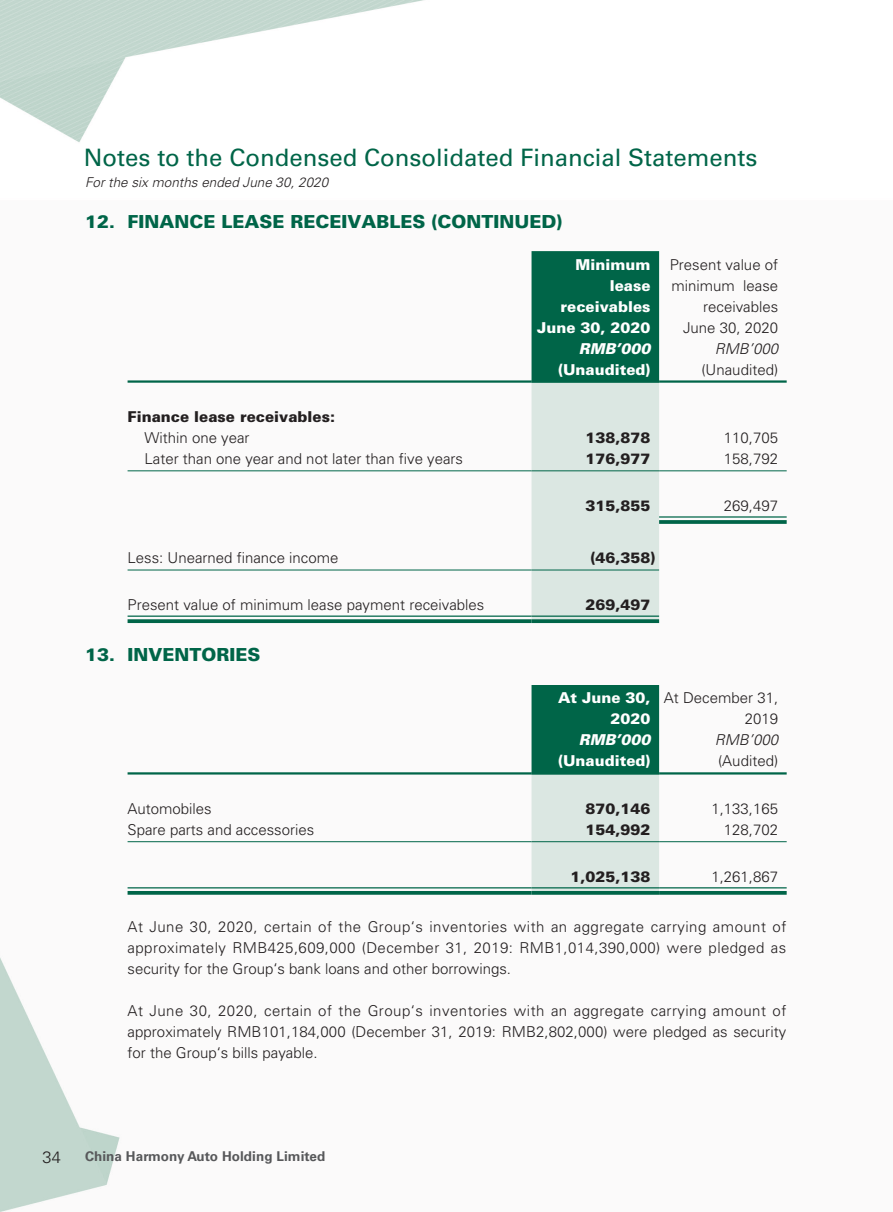
<style>
.page{position:relative;width:893px;height:1212px;background:#fff}
.page>*{position:absolute;margin:0;border:0;box-sizing:border-box;transform-origin:0 0}
.t1{font:24px "Univers LT Std";color:#006548}
._01_H1{font:900 18px "Univers LT Std";color:#006548}
.t2{font:300 16.5px "Univers LT Std";color:#231f20}
._00_txt{font:300 15px/21px "Univers LT Std";color:#231f20;text-align:justify}
._50_Table_txt{font:300 15px/21px "Univers LT Std";color:#231f20;text-align:right}
._50_Table_txt-2{font:900 15px "Univers LT Std";color:#231f20}
._50_Table_txt-3{font:900 15px/21px "Univers LT Std";color:#fff;text-align:right}
._50_Table_txt-4{font:italic 900 15px "Univers LT Std";color:#fff}
._50_Table_txt-5{font:italic 300 15px "Univers LT Std";color:#231f20}
.t3{font:italic 300 13.5px "Univers LT Std";color:#231f20}
.t4{font:700 13.5px "Univers LT Std";letter-spacing:.005em;color:#57585a}
</style>
<div class="page">
<img style="left:0;top:0;width:787px;height:1212px">
<svg style="left:531px;top:251px;width:128px;height:368px;background:#8cb8aa"></svg>
<hr style="left:128px;top:380px;width:403px;height:3px;background:#006548">
<hr style="left:531px;top:380px;width:128px;height:3px;background:#006548">
<hr style="left:659px;top:380px;width:128px;height:3px;background:#006548">
<hr style="left:128px;top:470px;width:403px;height:1px;background:#006548">
<hr style="left:531px;top:470px;width:128px;height:1px;background:#006548">
<hr style="left:659px;top:470px;width:128px;height:1px;background:#006548">
<hr style="left:659px;top:516px;width:128px;height:2px;background:#006548">
<svg style="left:659px;top:520px;width:128px;height:4px"></svg>
<hr style="left:128px;top:570px;width:403px;height:1px;background:#006548">
<hr style="left:531px;top:570px;width:128px;height:1px;background:#006548">
<hr style="left:128px;top:615px;width:403px;height:2px;background:#006548">
<svg style="left:128px;top:619px;width:403px;height:4px;background:#126f54"></svg>
<hr style="left:531px;top:615px;width:128px;height:2px;background:#006548">
<svg style="left:531px;top:619px;width:128px;height:4px"></svg>
<svg style="left:531px;top:685px;width:128px;height:206px;background:#7cae9f"></svg>
<hr style="left:128px;top:772px;width:403px;height:2px;background:#006548">
<hr style="left:531px;top:772px;width:128px;height:2px;background:#006548">
<hr style="left:659px;top:772px;width:128px;height:2px;background:#006548">
<hr style="left:128px;top:841px;width:403px;height:1px;background:#006548">
<hr style="left:531px;top:841px;width:128px;height:1px;background:#006548">
<hr style="left:659px;top:841px;width:128px;height:1px;background:#006548">
<hr style="left:128px;top:887px;width:403px;height:1px;background:#006548">
<svg style="left:128px;top:891px;width:403px;height:4px;background:#106e53"></svg>
<hr style="left:531px;top:887px;width:128px;height:1px;background:#006548">
<svg style="left:531px;top:891px;width:128px;height:4px"></svg>
<hr style="left:659px;top:887px;width:128px;height:1px;background:#006548">
<svg style="left:659px;top:891px;width:128px;height:4px"></svg>
<h1 class="t1" style="left:84px;top:143px;width:675px">Notes to the Condensed Consolidated Financial Statements</h1>
<p class="t3" style="left:85px;top:174px;width:245px">For the six months ended June 30, 2020</p>
<p class="_01_H1" style="left:85px;top:210px;width:479px">12. FINANCE LEASE RECEIVABLES (CONTINUED)</p>
<p class="_50_Table_txt-3" style="left:576px;top:254px;width:76px">Minimum</p>
<p class="_50_Table_txt-3" style="left:561px;top:275px;width:91px">lease receivables</p>
<p class="_50_Table_txt" style="left:670px;top:254px;width:110px">Present value of minimum lease receivables</p>
<p class="_50_Table_txt-3" style="left:537px;top:317px;width:115px">June 30, 2020</p>
<p class="_50_Table_txt" style="left:683px;top:317px;width:97px">June 30, 2020</p>
<p class="_50_Table_txt-4" style="left:579px;top:339px;width:73px">RMB’000</p>
<p class="_50_Table_txt-5" style="left:715px;top:339px;width:65px">RMB’000</p>
<p class="_50_Table_txt-3" style="left:558px;top:359px;width:94px">(Unaudited)</p>
<p class="_50_Table_txt" style="left:701px;top:359px;width:78px">(Unaudited)</p>
<p class="_50_Table_txt-2" style="left:128px;top:407px;width:209px">Finance lease receivables:</p>
<p class="_50_Table_txt" style="left:145px;top:427px;width:107px">Within one year</p>
<p class="_50_Table_txt-2" style="left:586px;top:428px;width:67px">138,878</p>
<p class="_50_Table_txt" style="left:724px;top:427px;width:56px">110,705</p>
<p class="_50_Table_txt" style="left:145px;top:448px;width:320px">Later than one year and not later than five years</p>
<p class="_50_Table_txt-2" style="left:586px;top:449px;width:67px">176,977</p>
<p class="_50_Table_txt" style="left:724px;top:448px;width:56px">158,792</p>
<p class="_50_Table_txt-2" style="left:586px;top:496px;width:67px">315,855</p>
<p class="_50_Table_txt" style="left:724px;top:495px;width:56px">269,497</p>
<p class="_50_Table_txt" style="left:128px;top:547px;width:212px">Less: Unearned finance income</p>
<p class="_50_Table_txt-2" style="left:591px;top:548px;width:67px">(46,358)</p>
<p class="_50_Table_txt" style="left:128px;top:594px;width:358px">Present value of minimum lease payment receivables</p>
<p class="_50_Table_txt-2" style="left:586px;top:595px;width:67px">269,497</p>
<p class="_01_H1" style="left:85px;top:644px;width:177px">13. INVENTORIES</p>
<p class="_50_Table_txt-3" style="left:558px;top:687px;width:94px">At June 30,<br>2020</p>
<p class="_50_Table_txt" style="left:664px;top:688px;width:116px">At December 31,<br>2019</p>
<p class="_50_Table_txt-4" style="left:579px;top:731px;width:73px">RMB’000</p>
<p class="_50_Table_txt-5" style="left:715px;top:731px;width:65px">RMB’000</p>
<p class="_50_Table_txt-3" style="left:558px;top:750px;width:94px">(Unaudited)</p>
<p class="_50_Table_txt" style="left:718px;top:751px;width:62px">(Audited)</p>
<p class="_50_Table_txt" style="left:128px;top:798px;width:86px">Automobiles</p>
<p class="_50_Table_txt-2" style="left:586px;top:799px;width:67px">870,146</p>
<p class="_50_Table_txt" style="left:711px;top:798px;width:68px">1,133,165</p>
<p class="_50_Table_txt" style="left:128px;top:819px;width:188px">Spare parts and accessories</p>
<p class="_50_Table_txt-2" style="left:586px;top:820px;width:67px">154,992</p>
<p class="_50_Table_txt" style="left:724px;top:819px;width:56px">128,702</p>
<p class="_50_Table_txt-2" style="left:571px;top:867px;width:82px">1,025,138</p>
<p class="_50_Table_txt" style="left:711px;top:866px;width:68px">1,261,867</p>
<p class="_00_txt" style="left:128px;top:916px;width:660px">At June 30, 2020, certain of the Group‘s inventories with an aggregate carrying amount of approximately RMB425,609,000 (December 31, 2019: RMB1,014,390,000) were pledged as security for the Group‘s bank loans and other borrowings.</p>
<p class="_00_txt" style="left:128px;top:1000px;width:660px">At June 30, 2020, certain of the Group‘s inventories with an aggregate carrying amount of approximately RMB101,184,000 (December 31, 2019: RMB2,802,000) were pledged as security for the Group‘s bills payable.</p>
<p class="t2" style="left:43px;top:1147px;width:20px">34</p>
<p class="t4" style="left:85px;top:1148px;width:242px">China Harmony Auto Holding Limited</p>
</div>
